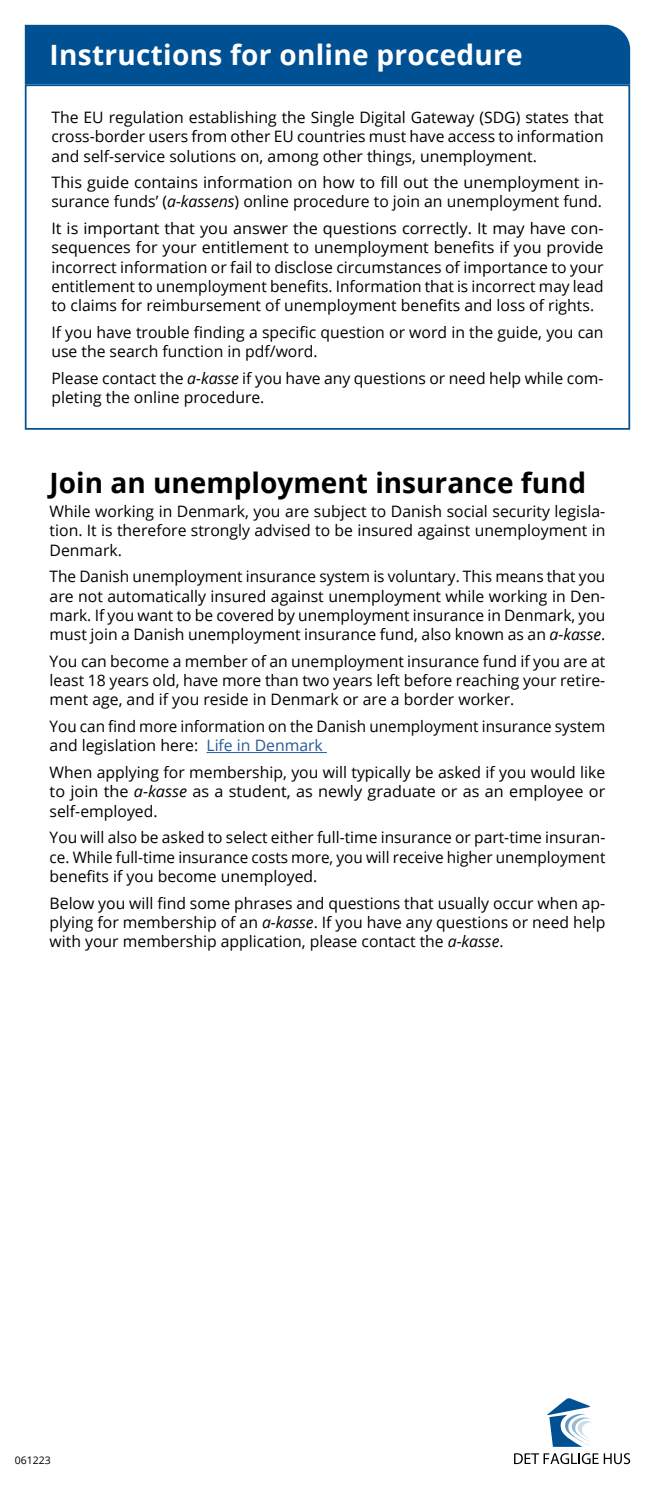
<style>
.page{position:relative;width:655px;height:1489px;background:#fff}
.page>*{position:absolute;margin:0;border:0;box-sizing:border-box;transform-origin:0 0}
.t1{font:700 28px "Open Sans";color:#000}
.t2{font:700 28px "Open Sans";letter-spacing:.01em;color:#fff}
.t3{font:15.75px/19.2px "Open Sans";color:#000;text-align:justify}
.t4{font:10.5px "Open Sans";color:#000}
.s1{font-style:italic}
.s2{color:#275b9b}
</style>
<div class="page">
<svg style="left:547px;top:1398px;width:45px;height:48px"></svg>
<svg style="left:514px;top:1453px;width:84px;height:10px"></svg>
<svg style="left:604px;top:1453px;width:26px;height:10px"></svg>
<div style="left:25px;top:25px;width:605px;height:59px;background:#005094"></div>
<hr style="left:206px;top:752px;width:121px;height:1px;background:#275b9b">
<div style="left:25px;top:84px;width:605px;height:346px;border:2px solid #005094"></div>
<h1 class="t2" style="left:50px;top:35px;width:475px">Instructions for online procedure</h1>
<p class="t3" style="left:51px;top:107px;width:554px">The EU regulation establishing the Single Digital Gateway (SDG) states that cross-border users from other EU countries must have access to information and self-service solutions on, among other things, unemployment.</p>
<p class="t3" style="left:51px;top:172px;width:554px">This guide contains information on how to fill out the unemployment in&shy;surance funds’ (<span class="s1">a-kassens</span>) online procedure to join an unemployment fund.</p>
<p class="t3" style="left:51px;top:218px;width:554px">It is important that you answer the questions correctly. It may have con&shy;sequences for your entitlement to unemployment benefits if you provide incorrect information or fail to disclose circumstances of importance to your entitlement to unemployment benefits. Information that is incorrect may lead to claims for reimbursement of unemployment benefits and loss of rights.</p>
<p class="t3" style="left:51px;top:322px;width:554px">If you have trouble finding a specific question or word in the guide, you can use the search function in pdf/word.</p>
<p class="t3" style="left:51px;top:368px;width:554px">Please contact the <span class="s1">a-kasse</span> if you have any questions or need help while com&shy;pleting the online procedure.</p>
<h1 class="t1" style="left:50px;top:463px;width:538px">Join an unemployment insurance fund</h1>
<p class="t3" style="left:50px;top:501px;width:557px">While working in Denmark, you are subject to Danish social security legisla&shy;tion. It is therefore strongly advised to be insured against unemployment in Denmark.</p>
<p class="t3" style="left:50px;top:566px;width:557px">The Danish unemployment insurance system is voluntary. This means that you are not automatically insured against unemployment while working in Den&shy;mark. If you want to be covered by unemployment insurance in Denmark, you must join a Danish unemployment insurance fund, also known as an <span class="s1">a-kasse</span>.</p>
<p class="t3" style="left:50px;top:651px;width:557px">You can become a member of an unemployment insurance fund if you are at least 18 years old, have more than two years left before reaching your retire&shy;ment age, and if you reside in Denmark or are a border worker.</p>
<p class="t3" style="left:50px;top:716px;width:557px">You can find more information on the Danish unemployment insurance system and legislation here: <span class="s2">Life in Denmark</span></p>
<p class="t3" style="left:50px;top:762px;width:557px">When applying for membership, you will typically be asked if you would like to join the <span class="s1">a-kasse</span> as a student, as newly graduate or as an employee or self-employed.</p>
<p class="t3" style="left:50px;top:827px;width:557px">You will also be asked to select either full-time insurance or part-time insuran&shy;ce. While full-time insurance costs more, you will receive higher unemployment benefits if you become unemployed.</p>
<p class="t3" style="left:50px;top:892px;width:557px">Below you will find some phrases and questions that usually occur when ap&shy;plying for membership of an <span class="s1">a-kasse</span>. If you have any questions or need help with your membership application, please contact the <span class="s1">a-kasse</span>.</p>
<p class="t4" style="left:15px;top:1452px;width:38px">061223</p>
</div>
